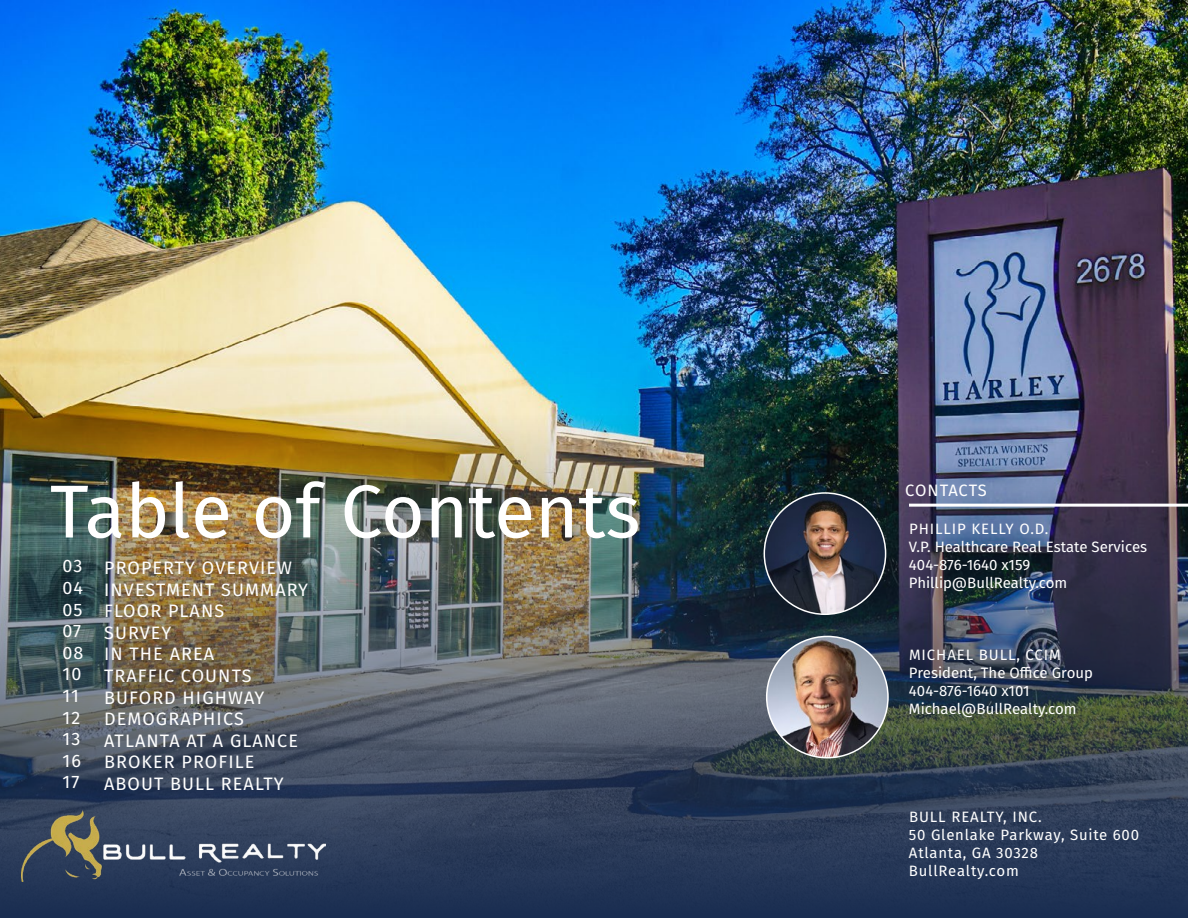
<style>
.page{position:relative;width:1188px;height:918px;background:#fff}
.page>*{position:absolute;margin:0;border:0;box-sizing:border-box;transform-origin:0 0}
.t1{font:75px "Fira Sans";color:#fff}
.t2{font:18px/21.6px "Fira Sans";letter-spacing:.06em;color:#fff}
.t3{font:16.5px "Fira Sans";letter-spacing:.05em;color:#fff}
.t4{font:15px/18px "Fira Sans";color:#fff}
.t5{font:15px/18px "Fira Sans";letter-spacing:.05em;color:#fff}
</style>
<div class="page">
<img style="left:0;top:0;width:1188px;height:416px">
<img style="left:0;top:416px;width:1188px;height:502px">
<img style="left:21px;top:811px;width:304px;height:70px">
<hr style="left:909px;top:504px;width:279px;height:3px;background:#fff">
<img style="left:764px;top:494px;width:122px;height:120px">
<div style="left:764px;top:492px;width:122px;height:123px;border:2px solid #fff;border-radius:50%"></div>
<img style="left:767px;top:636px;width:121px;height:122px;border-radius:61px">
<div style="left:766px;top:636px;width:123px;height:122px;border:2px solid #fff;border-radius:50%"></div>
<h1 class="t1" style="left:50px;top:455px;width:592px">Table of Contents</h1>
<p class="t2" style="left:63px;top:555px;width:22px">03<br>04<br>05<br>07<br>08<br>10<br>11<br>12<br>13<br>16<br>17</p>
<p class="t2" style="left:104px;top:556px;width:205px">PROPERTY OVERVIEW<br>INVESTMENT SUMMARY<br>FLOOR PLANS<br>SURVEY<br>IN THE AREA<br>TRAFFIC COUNTS<br>BUFORD HIGHWAY<br>DEMOGRAPHICS<br>ATLANTA AT A GLANCE<br>BROKER PROFILE<br>ABOUT BULL REALTY</p>
<p class="t3" style="left:905px;top:478px;width:83px">CONTACTS</p>
<p class="t4" style="left:909px;top:519px;width:240px">PHILLIP KELLY O.D.<br>V.P. Healthcare Real Estate Services<br>404-876-1640 x159<br>Phillip@BullRealty.com</p>
<p class="t4" style="left:909px;top:645px;width:185px">MICHAEL BULL, CCIM<br>President, The Office Group<br>404-876-1640 x101<br>Michael@BullRealty.com</p>
<p class="t5" style="left:909px;top:807px;width:232px">BULL REALTY, INC.<br>50 Glenlake Parkway, Suite 600<br>Atlanta, GA 30328<br>BullRealty.com</p>
</div>
